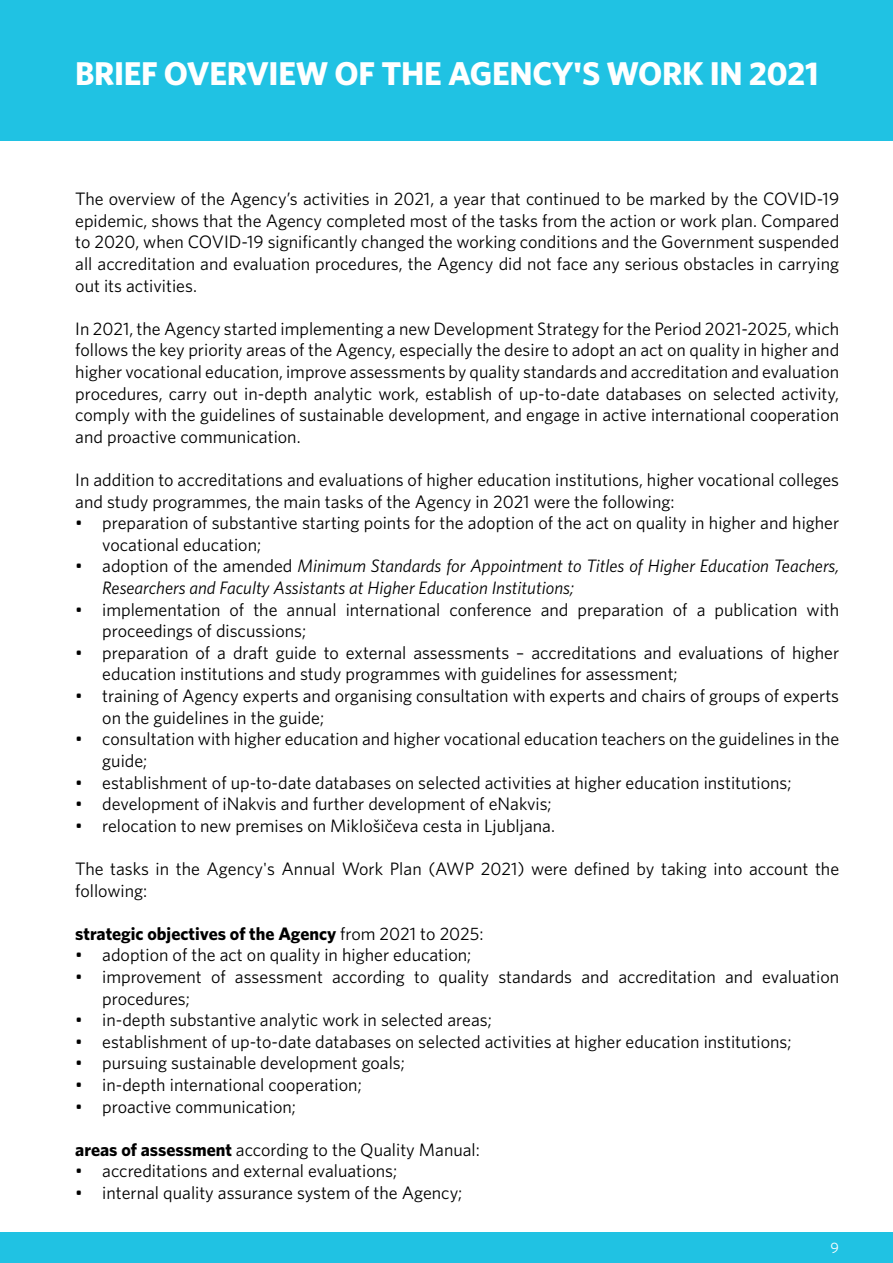
<style>
.page{position:relative;width:893px;height:1263px;background:#fff}
.page>*{position:absolute;margin:0;border:0;box-sizing:border-box;transform-origin:0 0}
.t1{font:700 33px "Whitney";letter-spacing:-.01em;color:#fff}
.t2{font:18px/21.6px "Whitney";color:#000}
.t3{font:italic 18px/21.6px "Whitney";color:#000}
.t4{font:700 18px "Whitney";color:#000}
.t5{font:15px "Whitney";color:#fff}
.s1{font-style:normal}
.s2{font-weight:400}
.s3{font-weight:700}
</style>
<div class="page">
<div style="left:0;top:1232px;width:893px;height:31px;background:#20c2e3"></div>
<div style="left:0;top:0;width:893px;height:140px;background:#20c2e3"></div>
<h1 class="t1" style="left:75px;top:54px;width:745px">BRIEF OVERVIEW OF THE AGENCY'S WORK IN 2021</h1>
<p class="t2" style="left:75px;top:188px;width:765px;text-align:justify">The overview of the Agency’s activities in 2021, a year that continued to be marked by the COVID-19 epidemic, shows that the Agency completed most of the tasks from the action or work plan. Compared to 2020, when COVID-19 significantly changed the working conditions and the Government suspended all accreditation and evaluation procedures, the Agency did not face any serious obstacles in carrying out its activities.</p>
<p class="t2" style="left:75px;top:317px;width:765px;text-align:justify">In 2021, the Agency started implementing a new Development Strategy for the Period 2021-2025, which follows the key priority areas of the Agency, especially the desire to adopt an act on quality in higher and higher vocational education, improve assessments by quality standards and accreditation and evaluation procedures, carry out in-depth analytic work, establish of up-to-date databases on selected activity, comply with the guidelines of sustainable development, and engage in active international cooperation and proactive communication.</p>
<p class="t2" style="left:75px;top:469px;width:765px">In addition to accreditations and evaluations of higher education institutions, higher vocational colleges and study programmes, the main tasks of the Agency in 2021 were the following:</p>
<p class="t2" style="left:102px;top:512px;width:739px;text-indent:-27px">• preparation of substantive starting points for the adoption of the act on quality in higher and higher vocational education;</p>
<p class="t3" style="left:102px;top:555px;width:738px;text-indent:-27px"><span class="s1">• adoption of the amended</span> Minimum Standards for Appointment to Titles of Higher Education Teachers,<br>Researchers and Faculty Assistants at Higher Education Institutions;</p>
<p class="t2" style="left:102px;top:598px;width:738px;text-indent:-27px">• implementation of the annual international conference and preparation of a publication with proceedings of discussions;</p>
<p class="t2" style="left:102px;top:641px;width:738px;text-indent:-27px">• preparation of a draft guide to external assessments – accreditations and evaluations of higher education institutions and study programmes with guidelines for assessment;</p>
<p class="t2" style="left:102px;top:685px;width:738px;text-indent:-27px">• training of Agency experts and organising consultation with experts and chairs of groups of experts on the guidelines in the guide;</p>
<p class="t2" style="left:102px;top:728px;width:738px;text-indent:-27px">• consultation with higher education and higher vocational education teachers on the guidelines in the guide;</p>
<p class="t2" style="left:75px;top:771px;width:718px">• establishment of up-to-date databases on selected activities at higher education institutions;</p>
<p class="t2" style="left:75px;top:793px;width:478px">• development of iNakvis and further development of eNakvis;</p>
<p class="t2" style="left:75px;top:814px;width:481px">• relocation to new premises on Miklošičeva cesta in Ljubljana.</p>
<p class="t2" style="left:75px;top:857px;width:765px">The tasks in the Agency's Annual Work Plan (AWP 2021) were defined by taking into account the following:</p>
<p class="t4" style="left:75px;top:922px;width:410px">strategic objectives of the Agency <span class="s2">from 2021 to 2025:</span></p>
<p class="t2" style="left:75px;top:944px;width:398px">• adoption of the act on quality in higher education;</p>
<p class="t2" style="left:102px;top:965px;width:738px;text-indent:-27px">• improvement of assessment according to quality standards and accreditation and evaluation procedures;</p>
<p class="t2" style="left:75px;top:1009px;width:418px">• in-depth substantive analytic work in selected areas;</p>
<p class="t2" style="left:75px;top:1030px;width:718px">• establishment of up-to-date databases on selected activities at higher education institutions;</p>
<p class="t2" style="left:75px;top:1052px;width:331px">• pursuing sustainable development goals;</p>
<p class="t2" style="left:75px;top:1073px;width:288px">• in-depth international cooperation;</p>
<p class="t2" style="left:75px;top:1095px;width:222px">• proactive communication;</p>
<p class="t2" style="left:75px;top:1138px;width:406px"><span class="s3">areas of assessment</span> according to the Quality Manual:</p>
<p class="t2" style="left:75px;top:1160px;width:323px">• accreditations and external evaluations;</p>
<p class="t2" style="left:75px;top:1181px;width:389px">• internal quality assurance system of the Agency;</p>
<p class="t5" style="left:830px;top:1239px;width:10px">9</p>
</div>
